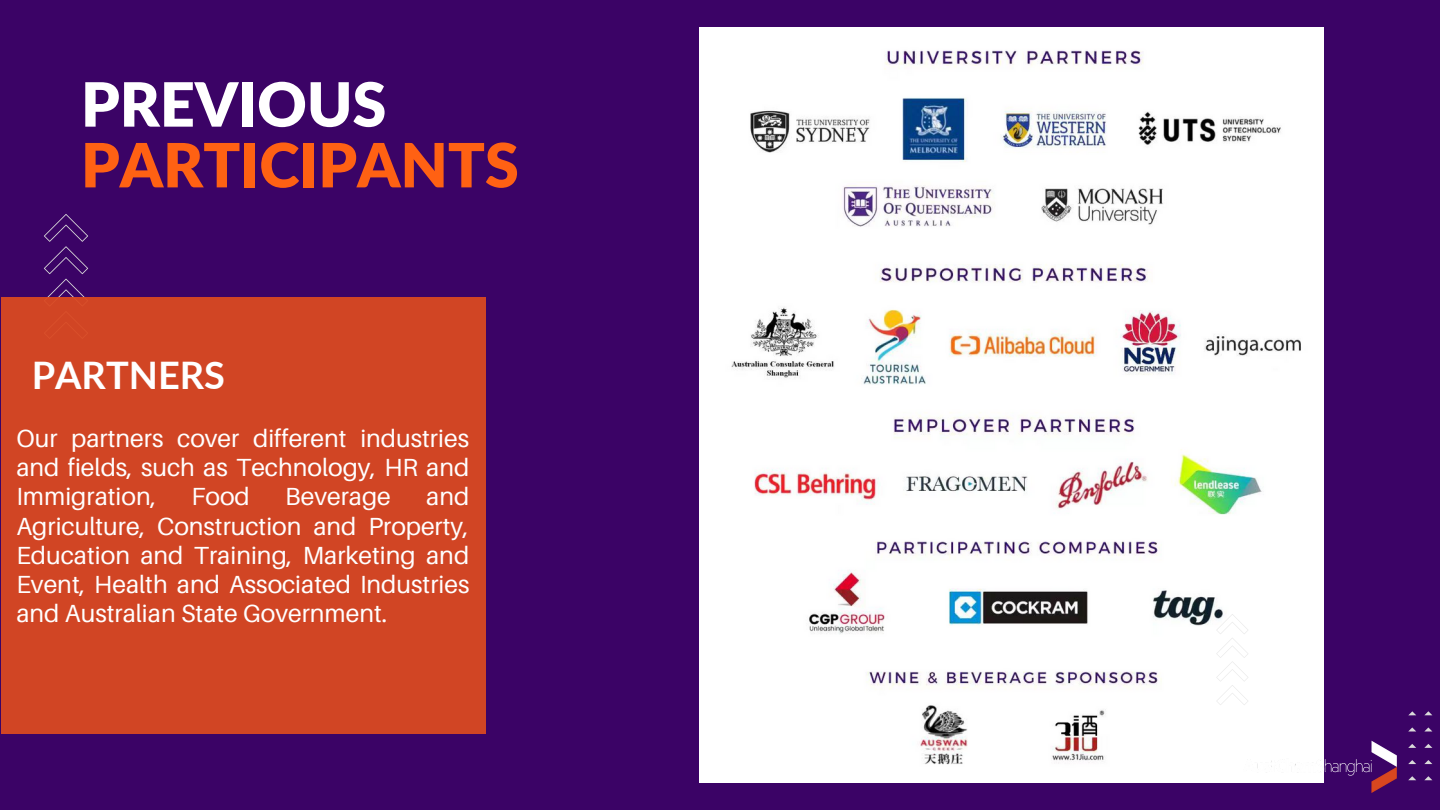
<style>
.page{position:relative;width:1440px;height:810px;background:#3b0366}
.page>*{position:absolute;margin:0;border:0;box-sizing:border-box;transform-origin:0 0}
.t1{font:900 61px "Lato";color:#ff6113}
.t2{font:900 61px "Lato";color:#fff}
.t3{font:700 38px "Lato";color:#fff}
.t4{font:24.8px/29.2px "Aileron";color:#fff;text-align:justify}
</style>
<div class="page">
<svg style="left:44px;top:214px;width:44px;height:83px"></svg>
<svg style="left:1408px;top:711px;width:8px;height:4px"></svg>
<svg style="left:1409px;top:727px;width:7px;height:4px"></svg>
<svg style="left:1408px;top:744px;width:8px;height:4px"></svg>
<svg style="left:1408px;top:760px;width:8px;height:4px"></svg>
<svg style="left:1408px;top:776px;width:8px;height:4px"></svg>
<svg style="left:1424px;top:711px;width:8px;height:4px"></svg>
<svg style="left:1425px;top:727px;width:7px;height:4px"></svg>
<svg style="left:1424px;top:744px;width:8px;height:4px"></svg>
<svg style="left:1424px;top:760px;width:8px;height:4px"></svg>
<svg style="left:1424px;top:776px;width:8px;height:4px"></svg>
<img style="left:700px;top:27px;width:624px;height:756px">
<div style="left:1px;top:297px;width:484px;height:437px;background:#d14524"></div>
<svg style="left:1216px;top:614px;width:33px;height:91px;background:#fbfbfb"></svg>
<img style="left:1240px;top:740px;width:157px;height:53px">
<h1 class="t2" style="left:81px;top:66px;width:307px">PREVIOUS</h1>
<h1 class="t1" style="left:81px;top:127px;width:439px">PARTICIPANTS</h1>
<h2 class="t3" style="left:32px;top:352px;width:195px">PARTNERS</h2>
<p class="t4" style="left:16px;top:423px;width:454px">Our partners cover different industries and fields, such as Technology, HR and Immigration,</p>
<p class="t4" style="left:16px;top:482px;width:455px;text-indent:410px">and Agriculture, Construction and Property, Education and Training, Marketing and Event, Health and Associated Industries and Australian State Government.</p>
<p class="t4" style="left:192px;top:482px;width:60px">Food</p>
<p class="t4" style="left:285px;top:482px;width:107px">Beverage</p>
</div>
